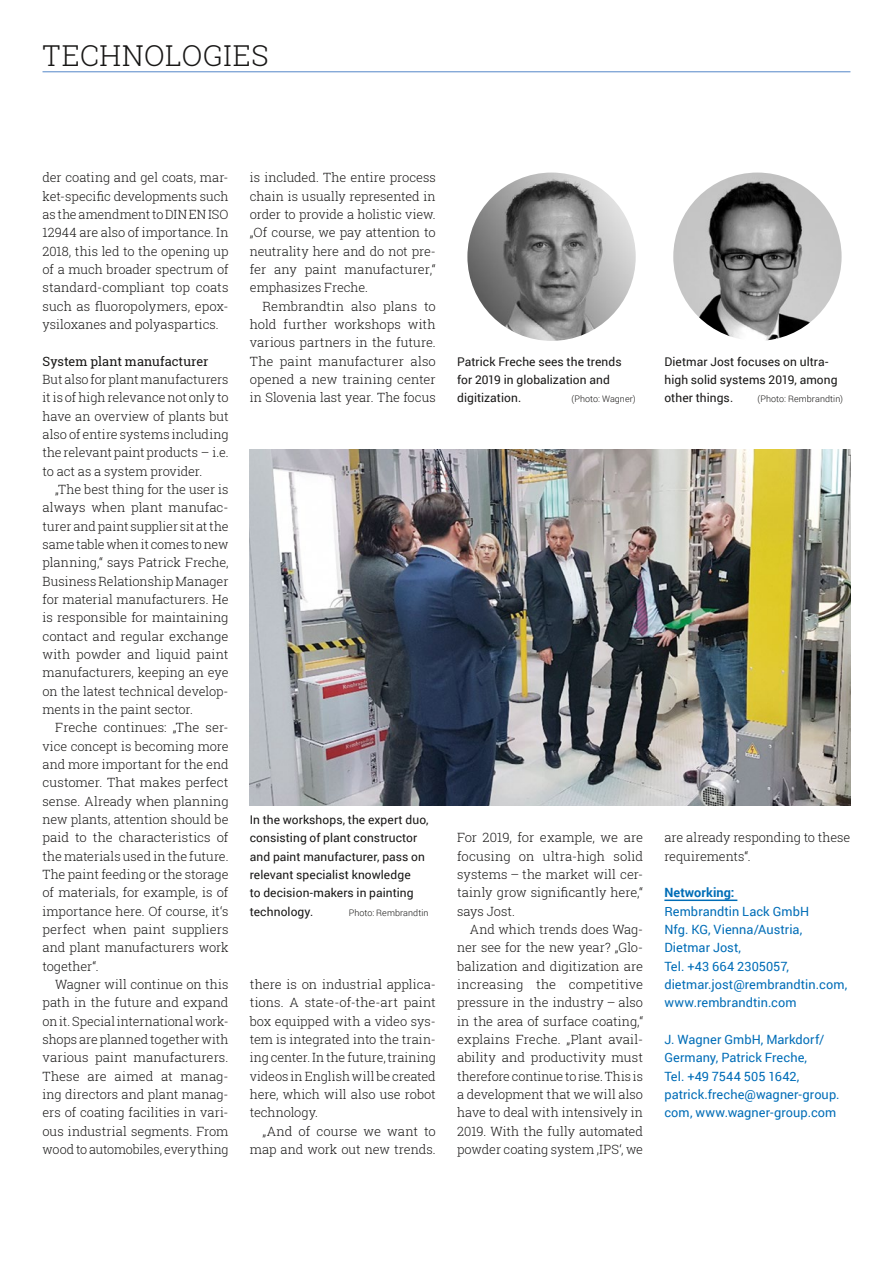
<style>
.page{position:relative;width:893px;height:1263px;background:#fff}
.page>*{position:absolute;margin:0;border:0;box-sizing:border-box;transform-origin:0 0}
.t1{font:300 28.8px "Roboto Slab";letter-spacing:.015em;color:#181716}
.gt_mit_einzug{font:300 12.75px/18.3px "Roboto Slab";letter-spacing:-.005em;color:#181716;text-align:justify}
.abspann_gt{font:12.75px/18.3px "Roboto";letter-spacing:.005em;color:#006db7}
.gt_ohne_einzug{font:300 12.75px/18.3px "Roboto Slab";letter-spacing:-.005em;color:#181716;text-align:justify}
.zue{font:12.75px "Roboto Slab";letter-spacing:.005em;color:#181716}
.abspann_ues{font:700 12.75px "Roboto";letter-spacing:.005em;color:#006db7}
.bu{font:12px/18.3px "Roboto";letter-spacing:.005em;color:#181716}
.bu-2{font:300 9px "Roboto";letter-spacing:.01em;color:#181716}
</style>
<div class="page">
<hr style="left:43px;top:71px;width:807px;height:1px;background:#6794ce">
<hr style="left:664px;top:899px;width:73px;height:2px;background:#006db7">
<img style="left:250px;top:449px;width:600px;height:357px">
<img style="left:467px;top:173px;width:169px;height:168px;border-radius:84px">
<img style="left:673px;top:173px;width:169px;height:168px;border-radius:84px">
<h1 class="t1" style="left:43px;top:36px;width:228px">TECHNOLOGIES</h1>
<p class="gt_mit_einzug" style="left:43px;top:168px;width:188px">der coating and gel coats, mar&shy;ket-specific developments such as the amendment to DIN EN ISO 12944 are also of importance. In 2018, this led to the opening up of a much broader spectrum of standard-compliant top coats such as fluoropolymers, epox&shy;ysiloxanes and polyaspartics.</p>
<p class="zue" style="left:43px;top:352px;width:167px">System plant manufacturer</p>
<p class="gt_ohne_einzug" style="left:43px;top:370px;width:188px">But also for plant manufacturers it is of high relevance not only to have an overview of plants but also of entire systems including the relevant paint products – i.e. to act as a system provider.</p>
<p class="gt_mit_einzug" style="left:43px;top:480px;width:188px;text-indent:13px">„The best thing for the user is always when plant manufac&shy;turer and paint supplier sit at the same table when it comes to new planning,“ says Patrick Freche, Business Relationship Manager for material manufacturers. He is responsible for maintaining contact and regular exchange with powder and liquid paint manufacturers, keeping an eye on the latest technical develop&shy;ments in the paint sector.</p>
<p class="gt_mit_einzug" style="left:43px;top:718px;width:188px;text-indent:13px">Freche continues: „The ser&shy;vice concept is becoming more and more important for the end customer. That makes perfect sense. Already when planning new plants, attention should be paid to the characteristics of the materials used in the future.<br>The paint feeding or the storage of materials, for example, is of importance here. Of course, it‘s perfect when paint suppliers and plant manufacturers work together“.</p>
<p class="gt_mit_einzug" style="left:43px;top:975px;width:188px;text-indent:13px">Wagner will continue on this path in the future and expand on it. Special international work&shy;shops are planned together with various paint manufacturers.<br>These are aimed at manag&shy;ing directors and plant manag&shy;ers of coating facilities in vari&shy;ous industrial segments. From wood to automobiles, everything</p>
<p class="gt_mit_einzug" style="left:250px;top:168px;width:188px">is included. The entire process chain is usually represented in order to provide a holistic view. „Of course, we pay attention to neutrality here and do not pre&shy;fer any paint manufacturer,“ emphasizes Freche.</p>
<p class="gt_mit_einzug" style="left:250px;top:297px;width:188px;text-indent:13px">Rembrandtin also plans to hold further workshops with various partners in the future.<br>The paint manufacturer also opened a new training center in Slovenia last year. The focus</p>
<p class="bu" style="left:250px;top:810px;width:180px">In the workshops, the expert duo, consisting of plant constructor and paint manufacturer, pass on relevant specialist knowledge<br>to decision-makers in painting technology.</p>
<p class="bu-2" style="left:349px;top:906px;width:81px">Photo: Rembrandtin</p>
<p class="gt_mit_einzug" style="left:250px;top:975px;width:188px">there is on industrial applica&shy;tions. A state-of-the-art paint box equipped with a video sys&shy;tem is integrated into the train&shy;ing center. In the future, training videos in English will be created here, which will also use robot technology.</p>
<p class="gt_mit_einzug" style="left:250px;top:1121px;width:188px;text-align:right">„And of course we want to map and work out new trends.</p>
<p class="bu" style="left:457px;top:352px;width:166px">Patrick Freche sees the trends for 2019 in globalization and digitization.</p>
<p class="bu-2" style="left:571px;top:393px;width:66px">(Photo: Wagner)</p>
<p class="gt_mit_einzug" style="left:457px;top:828px;width:188px">For 2019, for example, we are focusing on ultra-high solid systems – the market will cer&shy;tainly grow significantly here,“ says Jost.</p>
<p class="gt_mit_einzug" style="left:457px;top:920px;width:188px;text-indent:13px">And which trends does Wag&shy;ner see for the new year? „Glo&shy;balization and digitization are increasing the competitive pressure in the industry – also in the area of surface coating,“ explains Freche. „Plant avail&shy;ability and productivity must therefore continue to rise. This is a development that we will also have to deal with intensively in 2019. With the fully automated powder coating system ‚IPS‘, we</p>
<p class="bu" style="left:664px;top:352px;width:175px">Dietmar Jost focuses on ultra&shy;high solid systems 2019, among other things.</p>
<p class="bu-2" style="left:758px;top:393px;width:87px">(Photo: Rembrandtin)</p>
<p class="gt_mit_einzug" style="left:664px;top:828px;width:187px">are already responding to these requirements“.</p>
<p class="abspann_ues" style="left:664px;top:884px;width:72px">Networking:</p>
<p class="abspann_gt" style="left:664px;top:901px;width:184px">Rembrandtin Lack GmbH<br>Nfg. KG, Vienna/Austria,<br>Dietmar Jost,<br>Tel. +43 664 2305057, dietmar.jost@rembrandtin.com, www.rembrandtin.com</p>
<p class="abspann_gt" style="left:664px;top:1030px;width:177px">J. Wagner GmbH, Markdorf/<br>Germany, Patrick Freche,<br>Tel. +49 7544 505 1642, patrick.freche@wagner-group. com, www.wagner-group.com</p>
</div>
